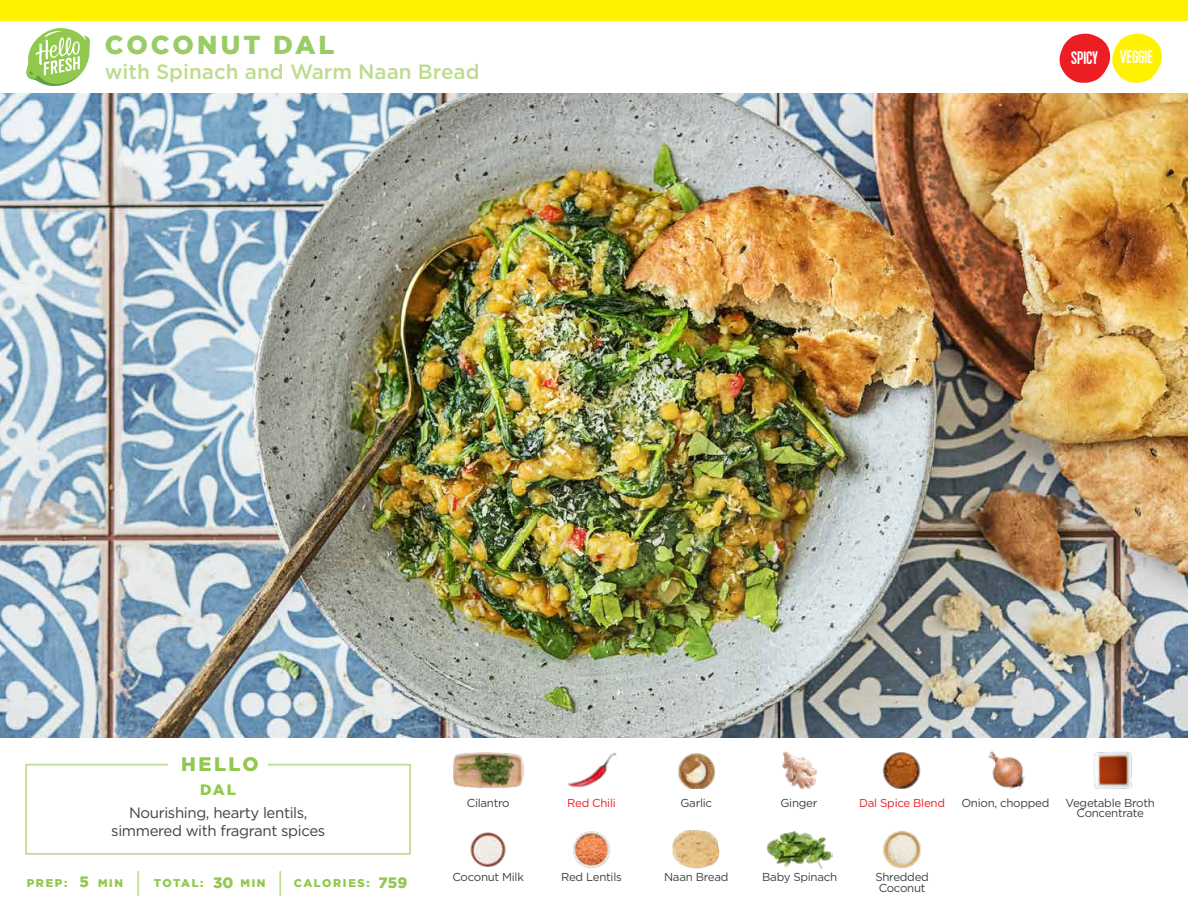
<style>
.page{position:relative;width:1188px;height:918px;background:#fff}
.page>*{position:absolute;margin:0;border:0;box-sizing:border-box;transform-origin:0 0}
.t1{font:900 25.8px "Gotham";letter-spacing:.115em;color:#9c6}
.t2{font:500 20.7px "Gotham";color:#bedc8f}
.t3{font:900 19.5px "Gotham";letter-spacing:.125em;color:#91c84e}
.t4{font:18px "Kapra";letter-spacing:-.01em;color:#fff}
.t5{font:15px/18px "Gotham";letter-spacing:-.025em;color:#414042;text-align:center}
.t6{font:900 15px "Gotham";letter-spacing:.015em;color:#91c84e}
.t7{font:11.55px/10.5px "Gotham";letter-spacing:-.025em;color:#414042}
.t8{font:11.55px "Gotham";letter-spacing:-.025em;color:#ed1d24}
.t9{font:900 11.25px "Gotham";letter-spacing:.14em;color:#91c84e}
.t10{font:900 10.95px "Gotham";letter-spacing:.15em;color:#91c84e}
</style>
<div class="page">
<img style="left:0;top:93px;width:1188px;height:644px">
<svg style="left:25px;top:763px;width:386px;height:92px"></svg>
<img style="left:453px;top:752px;width:71px;height:37px">
<img style="left:568px;top:753px;width:49px;height:35px">
<img style="left:470px;top:832px;width:36px;height:35px">
<img style="left:573px;top:831px;width:37px;height:37px">
<img style="left:883px;top:831px;width:39px;height:37px">
<img style="left:673px;top:830px;width:47px;height:38px">
<img style="left:767px;top:831px;width:66px;height:37px">
<img style="left:678px;top:753px;width:38px;height:36px">
<img style="left:782px;top:751px;width:35px;height:38px">
<img style="left:882px;top:752px;width:39px;height:37px">
<img style="left:988px;top:751px;width:37px;height:38px">
<img style="left:1093px;top:751px;width:39px;height:38px">
<hr style="left:137px;top:871px;width:2px;height:25px;background:#bedc8f">
<hr style="left:279px;top:871px;width:2px;height:25px;background:#bedc8f">
<svg style="left:1059px;top:33px;width:103px;height:50px"></svg>
<div style="left:0;top:0;width:1188px;height:21px;background:#fff200"></div>
<svg style="left:26px;top:28px;width:64px;height:59px"></svg>
<h1 class="t1" style="left:105px;top:30px;width:231px">COCONUT DAL</h1>
<h2 class="t2" style="left:105px;top:58px;width:376px">with Spinach and Warm Naan Bread</h2>
<h3 class="t4" style="left:1071px;top:47px;width:83px">SPICY VEGGIE</h3>
<h3 class="t3" style="left:181px;top:752px;width:79px">HELLO</h3>
<p class="t6" style="left:200px;top:781px;width:37px">DAL</p>
<p class="t5" style="left:111px;top:803px;width:216px">Nourishing, hearty lentils, simmered with fragrant spices</p>
<p class="t6" style="left:79px;top:873px;width:11px">5</p>
<p class="t6" style="left:213px;top:874px;width:22px">30</p>
<p class="t9" style="left:27px;top:877px;width:42px">PREP:</p>
<p class="t10" style="left:98px;top:877px;width:27px">MIN</p>
<p class="t9" style="left:154px;top:877px;width:51px">TOTAL:</p>
<p class="t10" style="left:240px;top:877px;width:27px">MIN</p>
<p class="t9" style="left:294px;top:877px;width:78px">CALORIES:</p>
<p class="t6" style="left:379px;top:874px;width:30px">759</p>
<p class="t7" style="left:467px;top:797px;width:44px">Cilantro</p>
<p class="t7" style="left:452px;top:872px;width:73px">Coconut Milk</p>
<p class="t8" style="left:567px;top:795px;width:50px">Red Chili</p>
<p class="t7" style="left:781px;top:797px;width:38px">Ginger</p>
<p class="t7" style="left:680px;top:797px;width:33px">Garlic</p>
<p class="t8" style="left:859px;top:795px;width:87px">Dal Spice Blend</p>
<p class="t7" style="left:961px;top:797px;width:89px">Onion, chopped</p>
<p class="t7" style="left:1066px;top:797px;width:91px;text-align:center">Vegetable Broth<br>Concentrate</p>
<p class="t7" style="left:561px;top:872px;width:62px">Red Lentils</p>
<p class="t7" style="left:762px;top:872px;width:76px">Baby Spinach</p>
<p class="t7" style="left:664px;top:872px;width:66px">Naan Bread</p>
<p class="t7" style="left:875px;top:872px;width:55px">Shredded<br>Coconut</p>
</div>
